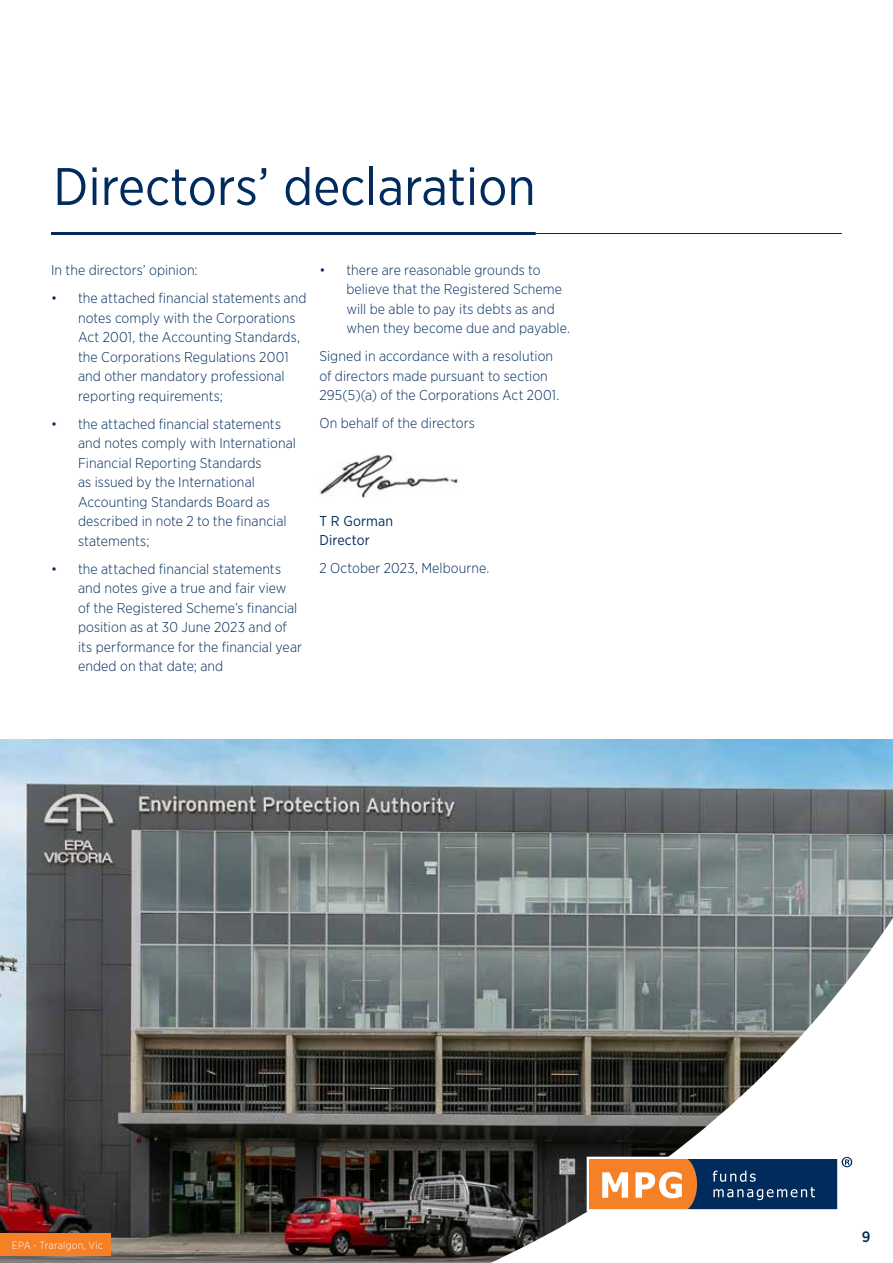
<style>
.page{position:relative;width:893px;height:1263px;background:#fff}
.page>*{position:absolute;margin:0;border:0;box-sizing:border-box;transform-origin:0 0}
.t1{font:52.65px "Gotham Narrow";color:#002b5c}
.t2{font:500 15px "Gotham Narrow";color:#002b5c}
.t3{font:300 14.25px/19.5px "Gotham Narrow";letter-spacing:.005em;color:#002b5c}
.t4{font:14.25px/19.5px "Gotham Narrow";letter-spacing:.01em;color:#002b5c}
.t5{font:300 10.5px "Gotham Narrow";letter-spacing:.02em;color:#fff}
</style>
<div class="page">
<img style="left:0;top:740px;width:893px;height:523px">
<div style="left:0;top:1233px;width:111px;height:23px;background:#f58025"></div>
<svg style="left:481px;top:913px;width:412px;height:350px"></svg>
<hr style="left:51px;top:233px;width:791px;height:1px;background:#002b5c">
<img style="left:319px;top:454px;width:139px;height:44px">
<hr style="left:51px;top:232px;width:485px;height:3px;background:#002b5c">
<svg style="left:842px;top:1157px;width:10px;height:10px"></svg>
<div style="left:685px;top:1158px;width:153px;height:52px;background:#002b5c"></div>
<div style="left:588px;top:1158px;width:96px;height:52px;background:#f58025"></div>
<svg style="left:602px;top:1172px;width:26px;height:26px"></svg>
<svg style="left:636px;top:1159px;width:61px;height:50px"></svg>
<svg style="left:713px;top:1170px;width:102px;height:30px"></svg>
<div style="left:587px;top:1157px;width:252px;height:54px;border:1px solid #fff"></div>
<h1 class="t1" style="left:53px;top:154px;width:484px">Directors’ declaration</h1>
<p class="t3" style="left:51px;top:260px;width:148px">In the directors’ opinion:</p>
<p class="t3" style="left:78px;top:288px;width:230px;text-indent:-27px">• the attached financial statements and notes comply with the Corporations Act 2001, the Accounting Standards, the Corporations Regulations 2001 and other mandatory professional reporting requirements;</p>
<p class="t3" style="left:78px;top:413px;width:219px;text-indent:-27px">• the attached financial statements and notes comply with International<br>Financial Reporting Standards<br>as issued by the International<br>Accounting Standards Board as described in note 2 to the financial statements;</p>
<p class="t3" style="left:78px;top:558px;width:226px;text-indent:-27px">• the attached financial statements and notes give a true and fair view of the Registered Scheme’s financial position as at 30 June 2023 and of its performance for the financial year ended on that date; and</p>
<p class="t3" style="left:346px;top:260px;width:225px;text-indent:-27px">• there are reasonable grounds to believe that the Registered Scheme will be able to pay its debts as and when they become due and payable.</p>
<p class="t3" style="left:319px;top:346px;width:242px">Signed in accordance with a resolution of directors made pursuant to section<br>295(5)(a) of the Corporations Act 2001.</p>
<p class="t3" style="left:319px;top:413px;width:157px">On behalf of the directors</p>
<p class="t4" style="left:319px;top:511px;width:75px">T R Gorman<br>Director</p>
<p class="t3" style="left:319px;top:558px;width:172px">2 October 2023, Melbourne.</p>
<p class="t5" style="left:12px;top:1239px;width:92px">EPA - Traralgon, Vic</p>
<p class="t2" style="left:862px;top:1227px;width:10px">9</p>
</div>
